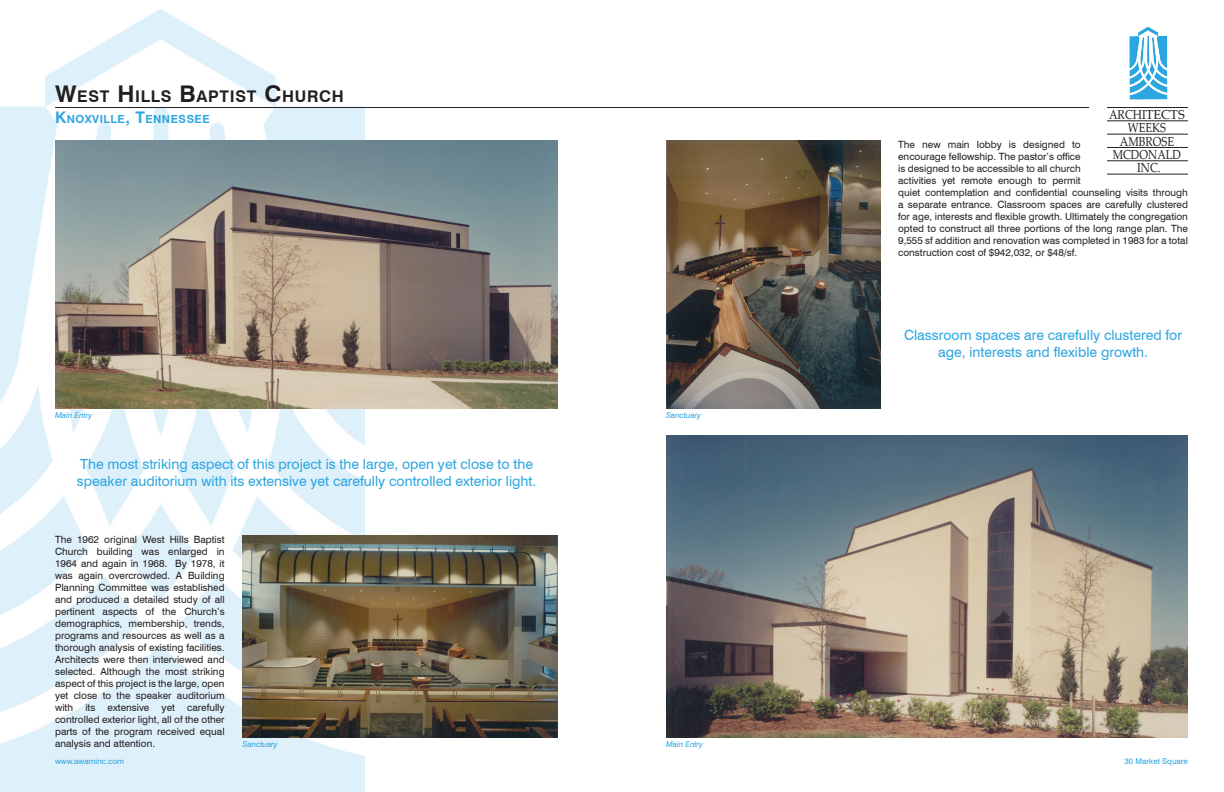
<style>
.page{position:relative;width:1224px;height:792px;background:#fff}
.page>*{position:absolute;margin:0;border:0;box-sizing:border-box;transform-origin:0 0}
.Body_-_Section_Heade{font:700 16.1px "Swiss 721 BT";letter-spacing:.045em;color:#231f20}
.Body_-_Emphasis{font:14px/16.8px "Swiss 721 BT";color:#2ca6e1}
.t1{font:13px/13.3px "Palatino Linotype";color:#231f20;text-align:center;scale:.85 1}
.Body_-_SubSection_He{font:700 11.2px "Swiss 721 BT";letter-spacing:.045em;color:#2ca6e1}
.Body_-_Body_Text_Wid{font:10px/12px "Swiss 721 BT";color:#231f20;text-align:justify}
.Body_-_Labels_Captio{font:italic 8px "Swiss 721 BT";color:#2ca6e1}
.t2{font:8px "Swiss 721 BT";color:#2ca6e1}
.s1{font-size:23px}
.s2{font-size:16px}
</style>
<div class="page">
<img style="left:1107px;top:27px;width:81px;height:147px">
<img style="left:0;top:10px;width:364px;height:782px">
<hr style="left:1107px;top:121px;width:81px;height:1px;background:#231f20">
<hr style="left:1107px;top:134px;width:81px;height:1px;background:#231f20">
<hr style="left:1107px;top:147px;width:81px;height:1px;background:#231f20">
<hr style="left:1107px;top:160px;width:81px;height:1px;background:#231f20">
<hr style="left:1107px;top:174px;width:81px;height:1px;background:#231f20">
<hr style="left:1107px;top:107px;width:81px;height:1px;background:#231f20">
<hr style="left:55px;top:107px;width:1034px;height:1px;background:#231f20">
<img style="left:666px;top:141px;width:214px;height:268px">
<img style="left:666px;top:436px;width:522px;height:302px">
<img style="left:243px;top:535px;width:315px;height:203px">
<img style="left:55px;top:141px;width:503px;height:268px">
<p class="Body_-_Section_Heade" style="left:55px;top:87px;width:277px"><span class="s1">W</span>EST <span class="s1">H</span>ILLS <span class="s1">B</span>APTIST <span class="s1">C</span>HURCH</p>
<p class="Body_-_SubSection_He" style="left:55px;top:113px;width:156px"><span class="s2">K</span>NOXVILLE<span class="s2">, T</span>ENNESSEE</p>
<p class="Body_-_Labels_Captio" style="left:55px;top:410px;width:38px">Main Entry</p>
<p class="Body_-_Emphasis" style="left:77px;top:456px;width:461px">The most striking aspect of this project is the large, open yet close to the speaker auditorium with its extensive yet carefully controlled exterior light.</p>
<p class="Body_-_Body_Text_Wid" style="left:55px;top:533px;width:171px">The 1962 original West Hills Baptist Church building was enlarged in 1964 and again in 1968. By 1978, it was again overcrowded. A Building Planning Committee was established and produced a detailed study of all pertinent aspects of the Church’s demographics, membership, trends, programs and resources as well as a thorough analysis of existing facilities.<br>Architects were then interviewed and selected. Although the most striking aspect of this project is the large, open yet close to the speaker auditorium with its extensive yet carefully controlled exterior light, all of the other parts of the program received equal analysis and attention.</p>
<p class="t2" style="left:55px;top:756px;width:70px">www.awaminc.com</p>
<p class="Body_-_Labels_Captio" style="left:243px;top:739px;width:36px">Sanctuary</p>
<p class="Body_-_Labels_Captio" style="left:666px;top:410px;width:36px">Sanctuary</p>
<p class="Body_-_Labels_Captio" style="left:666px;top:739px;width:38px">Main Entry</p>
<h3 class="t1" style="left:1109px;top:107px;width:90px">ARCHITECTS<br>WEEKS<br>AMBROSE<br>MCDONALD<br>INC.</h3>
<p class="Body_-_Body_Text_Wid" style="left:898px;top:139px;width:291px;text-align:left">The new main lobby is designed to<br>encourage fellowship. The pastor’s office<br>is designed to be accessible to all church<br>activities yet remote enough to permit<br>quiet contemplation and confidential counseling visits through a separate entrance. Classroom spaces are carefully clustered for age, interests and flexible growth. Ultimately the congregation opted to construct all three portions of the long range plan. The 9,555 sf addition and renovation was completed in 1983 for a total construction cost of $942,032, or $48/sf.</p>
<p class="Body_-_Emphasis" style="left:904px;top:327px;width:279px;text-align:center">Classroom spaces are carefully clustered for age, interests and flexible growth.</p>
<p class="t2" style="left:1125px;top:756px;width:65px">30 Market Square</p>
</div>
